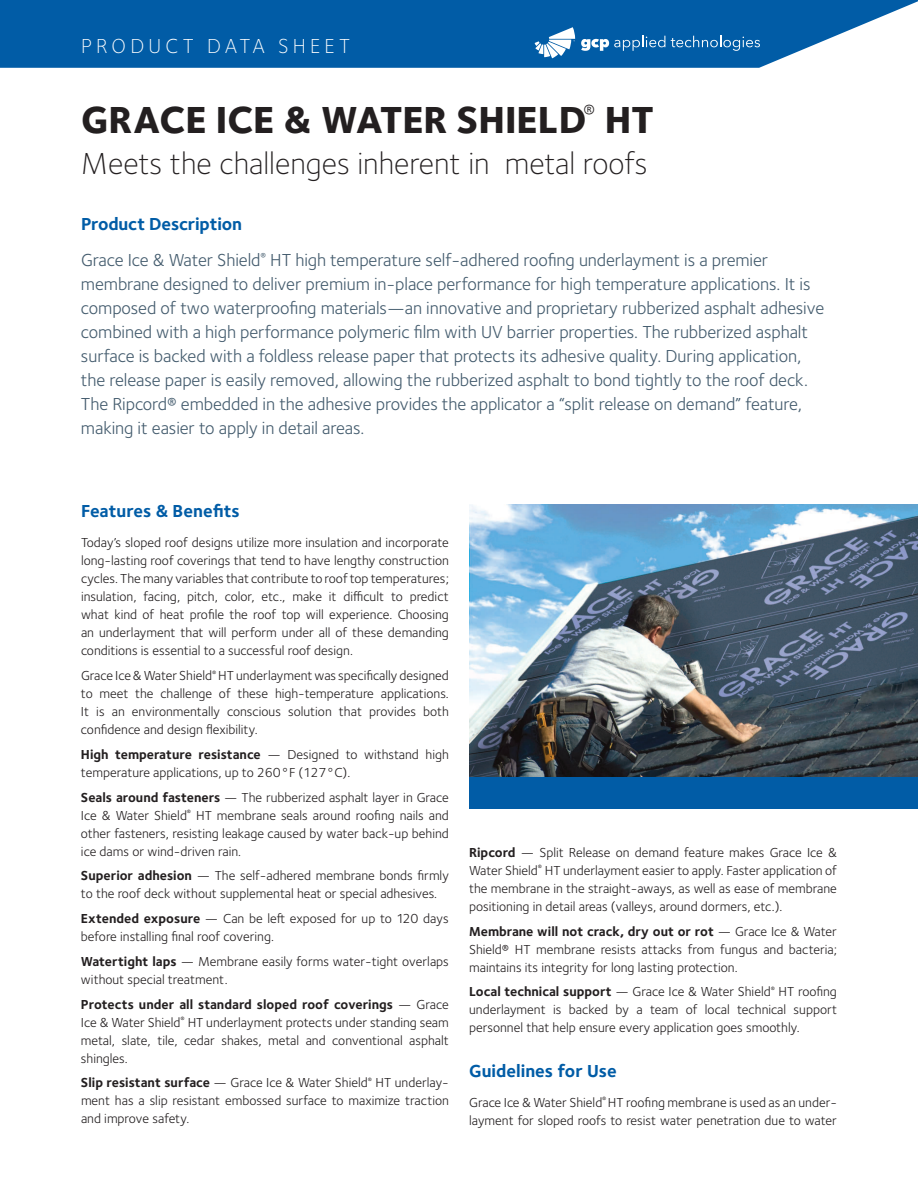
<style>
.page{position:relative;width:918px;height:1188px;background:#fff}
.page>*{position:absolute;margin:0;border:0;box-sizing:border-box;transform-origin:0 0}
.t1{font:800 39px "Foundry Sterling";color:#231f20}
.t2{font:300 31.5px "Foundry Sterling";color:#231f20}
.t3{font:300 21px "Foundry Sterling";letter-spacing:.2em;color:#fff}
.t4{font:18px/24px "Foundry Sterling";letter-spacing:-.005em;color:#435b6d}
.t5{font:700 18px "Foundry Sterling";color:#015ca6}
.t6{font:13.5px/18px "Foundry Sterling";color:#231f20;text-align:justify}
.s1{font-weight:700;color:#015ca6}
.s2{font-weight:700}
</style>
<div class="page">
<svg style="left:0;top:0;width:918px;height:68px;background:#186bae"></svg>
<svg style="left:581px;top:36px;width:84px;height:15px"></svg>
<svg style="left:671px;top:36px;width:89px;height:15px"></svg>
<svg style="left:535px;top:27px;width:40px;height:31px"></svg>
<div style="left:469px;top:776px;width:449px;height:33px;background:#015ca6"></div>
<img style="left:469px;top:505px;width:449px;height:271px">
<h3 class="t3" style="left:81px;top:38px;width:271px">PRODUCT DATA SHEET</h3>
<h1 class="t1" style="left:81px;top:107px;width:574px">GRACE ICE &amp; WATER SHIELD<sup>®</sup> HT</h1>
<h2 class="t2" style="left:81px;top:151px;width:568px">Meets the challenges inherent in metal roofs</h2>
<h3 class="t4" style="left:81px;top:207px;width:689px;line-height:36px"><span class="s1">Product Description<br></span>Grace Ice &amp; Water Shield<sup>®</sup> HT high temperature self-adhered rooing underlayment is a premier</h3>
<p class="t4" style="left:81px;top:273px;width:745px">membrane designed to deliver premium in-place performance for high temperature applications. It is composed of two waterprooing materials—an innovative and proprietary rubberized asphalt adhesive combined with a high performance polymeric ilm with UV barrier properties. The rubberized asphalt surface is backed with a foldless release paper that protects its adhesive quality. During application, the release paper is easily removed, allowing the rubberized asphalt to bond tightly to the roof deck.<br>The Ripcord® embedded in the adhesive provides the applicator a “split release on demand” feature, making it easier to apply in detail areas.</p>
<h3 class="t5" style="left:81px;top:504px;width:160px">Features &amp; Benefits</h3>
<p class="t6" style="left:81px;top:535px;width:369px">Today’s sloped roof designs utilize more insulation and incorporate long-lasting roof coverings that tend to have lengthy construction cycles. The many variables that contribute to roof top temperatures; insulation, facing, pitch, color, etc., make it diicult to predict what kind of heat proile the roof top will experience. Choosing an underlayment that will perform under all of these demanding conditions is essential to a successful roof design.</p>
<p class="t6" style="left:81px;top:668px;width:369px">Grace Ice &amp; Water Shield<sup>®</sup> HT underlayment was speciically designed to meet the challenge of these high-temperature applications.<br>It is an environmentally conscious solution that provides both conidence and design lexibility.</p>
<p class="t6" style="left:81px;top:746px;width:369px"><span class="s2">High temperature resistance</span> — Designed to withstand high temperature applications, up to 260°F (127°C).</p>
<p class="t6" style="left:81px;top:789px;width:369px"><span class="s2">Seals around fasteners</span> — The rubberized asphalt layer in Grace Ice &amp; Water Shield<sup>®</sup> HT membrane seals around rooing nails and other fasteners, resisting leakage caused by water back-up behind ice dams or wind-driven rain.</p>
<p class="t6" style="left:81px;top:868px;width:369px"><span class="s2">Superior adhesion</span> — The self-adhered membrane bonds irmly to the roof deck without supplemental heat or special adhesives.</p>
<p class="t6" style="left:81px;top:911px;width:369px"><span class="s2">Extended exposure</span> — Can be let exposed for up to 120 days before installing inal roof covering.</p>
<p class="t6" style="left:81px;top:953px;width:369px"><span class="s2">Watertight laps</span> — Membrane easily forms water-tight overlaps without special treatment.</p>
<p class="t6" style="left:81px;top:996px;width:369px"><span class="s2">Protects under all standard sloped roof coverings</span> — Grace Ice &amp; Water Shield<sup>®</sup> HT underlayment protects under standing seam metal, slate, tile, cedar shakes, metal and conventional asphalt shingles.</p>
<p class="t6" style="left:81px;top:1075px;width:369px"><span class="s2">Slip resistant surface</span> — Grace Ice &amp; Water Shield<sup>®</sup> HT underlay&shy;ment has a slip resistant embossed surface to maximize traction and improve safety.</p>
<p class="t6" style="left:469px;top:844px;width:369px"><span class="s2">Ripcord</span> — Split Release on demand feature makes Grace Ice &amp; Water Shield<sup>®</sup> HT underlayment easier to apply. Faster application of the membrane in the straight-aways, as well as ease of membrane positioning in detail areas (valleys, around dormers, etc.).</p>
<p class="t6" style="left:469px;top:923px;width:369px"><span class="s2">Membrane will not crack, dry out or rot</span> — Grace Ice &amp; Water Shield® HT membrane resists attacks from fungus and bacteria; maintains its integrity for long lasting protection.</p>
<p class="t6" style="left:469px;top:984px;width:369px"><span class="s2">Local technical support</span> — Grace Ice &amp; Water Shield<sup>®</sup> HT rooing underlayment is backed by a team of local technical support personnel that help ensure every application goes smoothly.</p>
<h3 class="t5" style="left:469px;top:1063px;width:149px">Guidelines for Use</h3>
<p class="t6" style="left:469px;top:1094px;width:369px">Grace Ice &amp; Water Shield<sup>®</sup> HT rooing membrane is used as an under&shy;layment for sloped roofs to resist water penetration due to water</p>
</div>
